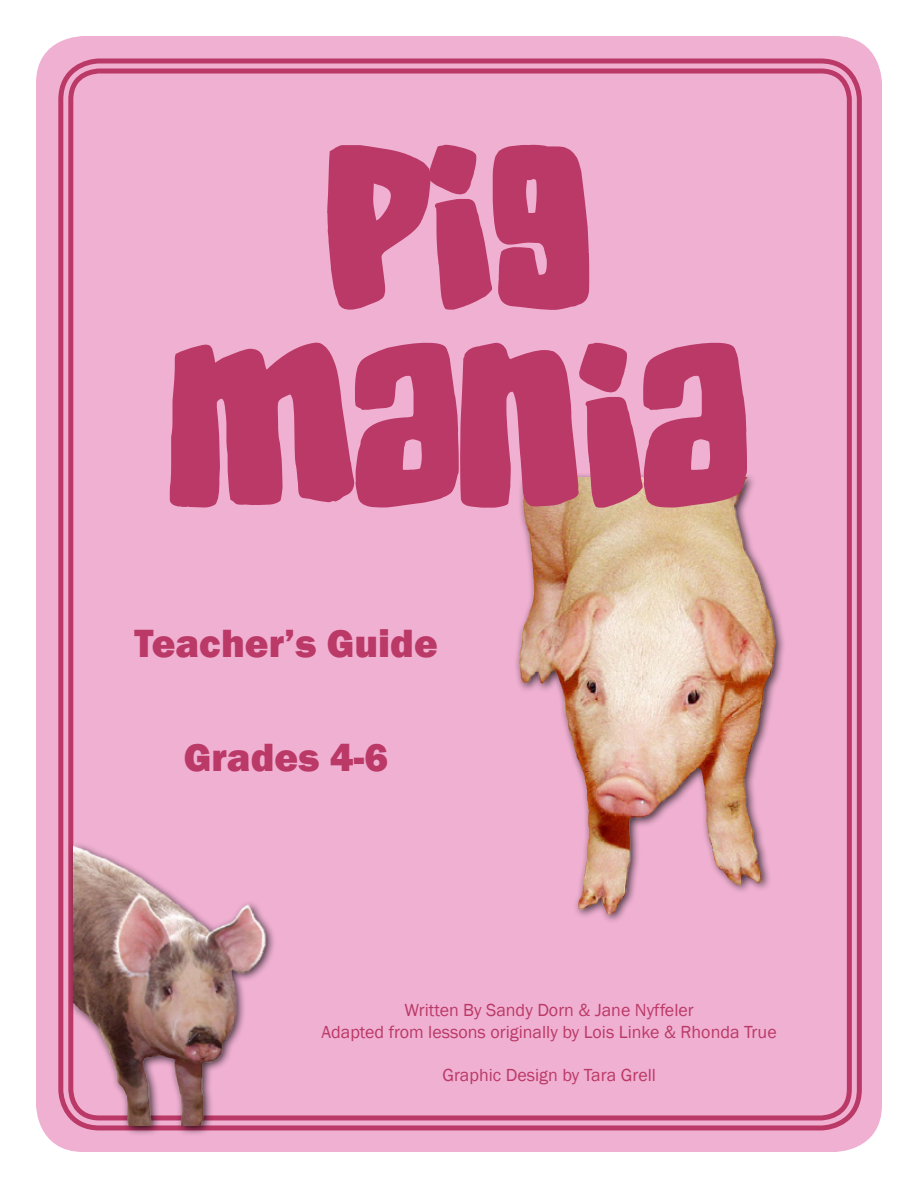
<style>
.page{position:relative;width:918px;height:1188px;background:#fff}
.page>*{position:absolute;margin:0;border:0;box-sizing:border-box;transform-origin:0 0}
.t1{font:165px/198px "Skater Dudes";color:#ba3966;text-align:center}
.t2{font:800 40.5px "Franklin Gothic";color:#ba3966}
.t3{font:18px/21.6px "Franklin Gothic";color:#ba3966;text-align:center}
</style>
<div class="page">
<div style="left:36px;top:36px;width:846px;height:1116px;background:#f0b0d2;border-radius:47px"></div>
<div style="left:58px;top:58px;width:804px;height:1072px;border:5px solid #ba3966;border-radius:39px"></div>
<div style="left:68px;top:69px;width:784px;height:1051px;border:5px solid #ba3966;border-radius:29px"></div>
<div style="left:513px;top:473px;width:274px;height:451px;background:#000;opacity:.75"></div>
<img style="left:513px;top:478px;width:272px;height:441px">
<div style="left:68px;top:841px;width:208px;height:295px;background:#000;opacity:.75"></div>
<img style="left:73px;top:843px;width:195px;height:282px">
<h1 class="t1" style="left:170px;top:128px;width:580px">Pig<br>MANIA</h1>
<h2 class="t2" style="left:134px;top:617px;width:305px">Teacher’s Guide</h2>
<h2 class="t2" style="left:184px;top:732px;width:206px">Grades 4-6</h2>
<p class="t3" style="left:322px;top:1000px;width:457px">Written By Sandy Dorn &amp; Jane Nyffeler<br>Adapted from lessons originally by Lois Linke &amp; Rhonda True</p>
<p class="t3" style="left:442px;top:1064px;width:215px">Graphic Design by Tara Grell</p>
</div>
